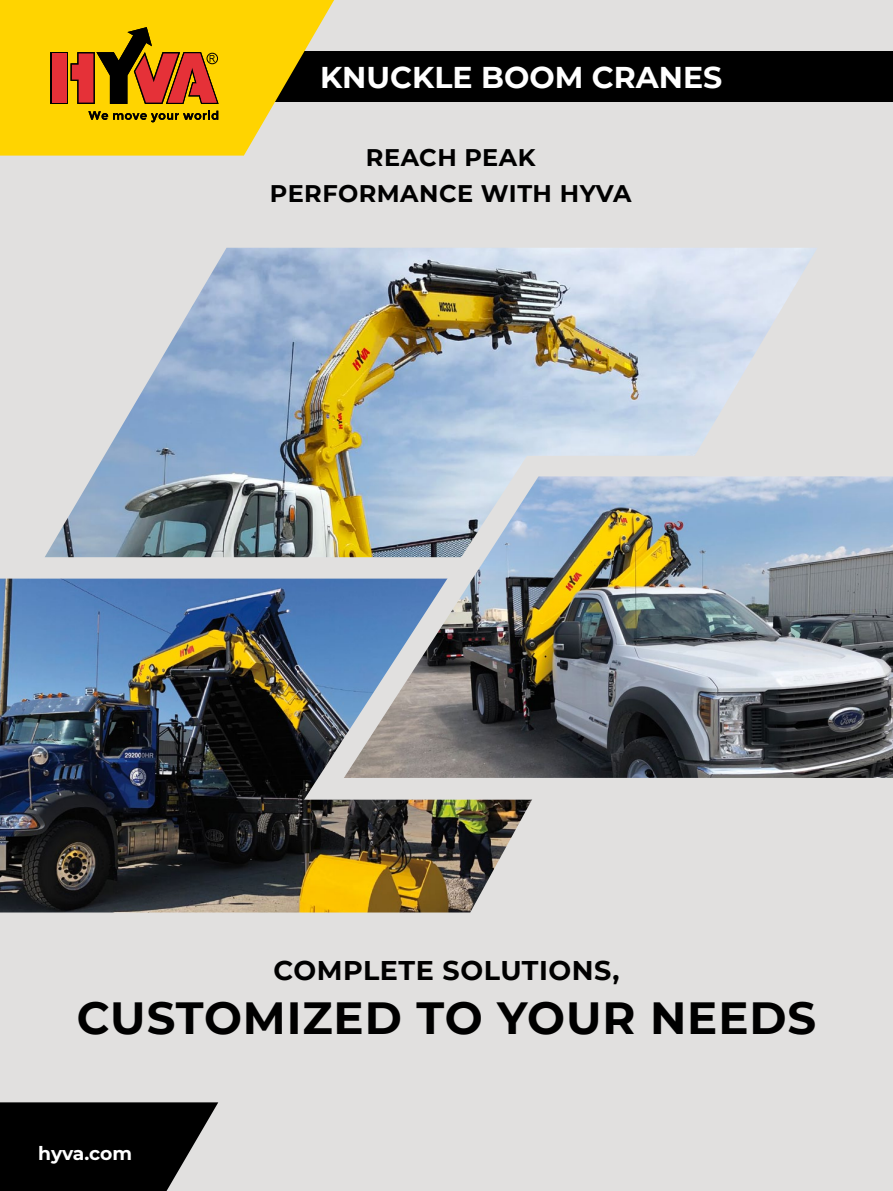
<style>
.page{position:relative;width:893px;height:1191px;background:#e1e0df}
.page>*{position:absolute;margin:0;border:0;box-sizing:border-box;transform-origin:0 0}
.t1{font:700 45px "Montserrat";letter-spacing:.02em;color:#000}
.t2{font:700 30px "Montserrat";color:#fff}
.t3{font:700 27px "Montserrat";letter-spacing:.02em;color:#000}
.t4{font:700 24px/36px "Montserrat";letter-spacing:.02em;color:#000;text-align:center}
.t5{font:700 18.75px "Montserrat";letter-spacing:-.01em;color:#fff}
</style>
<div class="page">
<div style="left:0;top:52px;width:893px;height:50px;background:#000"></div>
<img style="left:45px;top:248px;width:772px;height:309px">
<img style="left:0;top:578px;width:532px;height:334px">
<svg style="left:304px;top:456px;width:513px;height:343px"></svg>
<img style="left:344px;top:476px;width:549px;height:302px">
<svg style="left:0;top:0;width:334px;height:156px;fill:#ffd400"></svg>
<svg style="left:88px;top:111px;width:130px;height:11px"></svg>
<div style="left:51px;top:52px;width:17px;height:52px;background:#000"></div>
<div style="left:52px;top:53px;width:15px;height:50px;background:#e53138"></div>
<svg style="left:71px;top:27px;width:148px;height:77px;background:#be7510"></svg>
<svg style="left:0;top:1102px;width:218px;height:89px;background:#1a1a1a"></svg>
<p class="t2" style="left:320px;top:56px;width:404px">KNUCKLE BOOM CRANES</p>
<p class="t4" style="left:270px;top:138px;width:363px">REACH PEAK<br>PERFORMANCE WITH HYVA</p>
<p class="t3" style="left:273px;top:951px;width:348px">COMPLETE SOLUTIONS,</p>
<h1 class="t1" style="left:77px;top:985px;width:741px">CUSTOMIZED TO YOUR NEEDS</h1>
<p class="t5" style="left:38px;top:1140px;width:95px">hyva.com</p>
</div>
